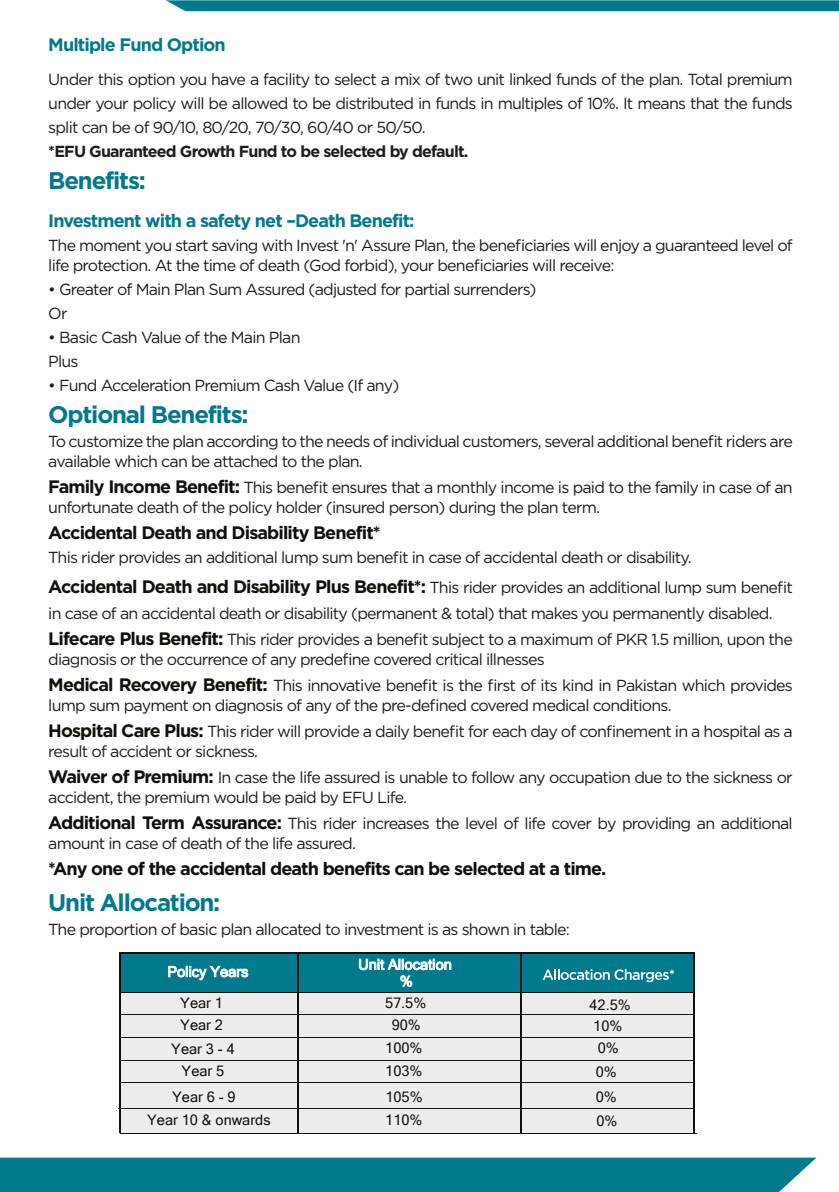
<style>
.page{position:relative;width:839px;height:1192px;background:#fff}
.page>*{position:absolute;margin:0;border:0;box-sizing:border-box;transform-origin:0 0}
.t1{font:700 24px "Gotham";letter-spacing:-.05em;color:#007a8c}
.t2{font:700 18px "Gotham";letter-spacing:-.05em;color:#12100b}
.t3{font:700 18px "Gotham";letter-spacing:-.05em;color:#007a8c}
.t4{font:16px/26px "Gotham";letter-spacing:-.05em;color:#1d1d1b}
.t5{font:700 16px "Gotham";letter-spacing:-.05em;color:#1d1d1b}
.t6{font:14.6px/22.6px "Microsoft Sans Serif";color:#12100b;text-align:center}
.t7{font:14.6px/16.8px "Microsoft Sans Serif";color:#fff;text-align:center}
.s1{font-weight:700;font-size:18px;color:#12100b}
</style>
<div class="page">
<svg style="left:166px;top:0;width:672px;height:11px;background:#0b7f90"></svg>
<div style="left:0;top:1157px;width:816px;height:35px;background:#007a8c"></div>
<div style="left:119px;top:952px;width:574px;height:40px;background:#007a8c"></div>
<div style="left:119px;top:992px;width:575px;height:141px;background:#ededed"></div>
<svg style="left:168px;top:965px;width:80px;height:15px"></svg>
<svg style="left:358px;top:958px;width:93px;height:29px"></svg>
<hr style="left:120px;top:952px;width:196px;height:1px;background:#12100b">
<hr style="left:318px;top:952px;width:376px;height:1px;background:#12100b">
<hr style="left:119px;top:953px;width:1px;height:39px;background:#12100b">
<hr style="left:120px;top:992px;width:196px;height:1px;background:#12100b">
<hr style="left:317px;top:992px;width:376px;height:1px;background:#12100b">
<hr style="left:120px;top:1014px;width:196px;height:1px;background:#12100b">
<hr style="left:317px;top:1014px;width:376px;height:1px;background:#12100b">
<hr style="left:120px;top:1037px;width:196px;height:1px;background:#12100b">
<hr style="left:317px;top:1037px;width:376px;height:1px;background:#12100b">
<svg style="left:119px;top:992px;width:1px;height:54px"></svg>
<hr style="left:120px;top:1060px;width:196px;height:1px;background:#12100b">
<hr style="left:317px;top:1060px;width:376px;height:1px;background:#12100b">
<hr style="left:119px;top:1046px;width:1px;height:87px;background:#12100b">
<hr style="left:520px;top:953px;width:1px;height:41px;background:#12100b">
<svg style="left:520px;top:995px;width:1px;height:71px"></svg>
<hr style="left:520px;top:1066px;width:1px;height:67px;background:#12100b">
<hr style="left:120px;top:1082px;width:196px;height:1px;background:#12100b">
<hr style="left:317px;top:1082px;width:376px;height:1px;background:#12100b">
<hr style="left:693px;top:953px;width:1px;height:180px;background:#12100b">
<svg style="left:542px;top:969px;width:131px;height:13px"></svg>
<hr style="left:118px;top:1107px;width:199px;height:1px;background:#12100b">
<hr style="left:315px;top:1107px;width:379px;height:1px;background:#12100b">
<hr style="left:297px;top:953px;width:1px;height:40px;background:#12100b">
<svg style="left:297px;top:994px;width:1px;height:71px"></svg>
<hr style="left:297px;top:1066px;width:1px;height:67px;background:#12100b">
<hr style="left:120px;top:1133px;width:199px;height:1px;background:#12100b">
<hr style="left:317px;top:1133px;width:379px;height:1px;background:#12100b">
<p class="t3" style="left:48px;top:34px;width:179px">Multiple Fund Option</p>
<p class="t4" style="left:48px;top:67px;width:745px;line-height:24px;text-align:justify">Under this option you have a facility to select a mix of two unit linked funds of the plan. Total premium under your policy will be allowed to be distributed in funds in multiples of 10%. It means that the funds split can be of 90/10, 80/20, 70/30, 60/40 or 50/50.</p>
<p class="t5" style="left:48px;top:142px;width:421px">*EFU Guaranteed Growth Fund to be selected by default.</p>
<h1 class="t1" style="left:48px;top:167px;width:99px">Benefits:</h1>
<p class="t3" style="left:48px;top:210px;width:367px">Investment with a safety net –Death Benefit:</p>
<p class="t4" style="left:48px;top:235px;width:745px;line-height:20px">The moment you start saving with Invest 'n' Assure Plan, the beneficiaries will enjoy a guaranteed level of life protection. At the time of death (God forbid), your beneficiaries will receive:</p>
<p class="t4" style="left:48px;top:277px;width:489px;line-height:24px">• Greater of Main Plan Sum Assured (adjusted for partial surrenders)<br>Or</p>
<p class="t4" style="left:48px;top:325px;width:253px;line-height:24px">• Basic Cash Value of the Main Plan<br>Plus</p>
<p class="t4" style="left:48px;top:372px;width:352px">• Fund Acceleration Premium Cash Value (If any)</p>
<h1 class="t1" style="left:48px;top:401px;width:202px">Optional Benefits:</h1>
<p class="t4" style="left:48px;top:431px;width:745px;line-height:20px">To customize the plan according to the needs of individual customers, several additional benefit riders are available which can be attached to the plan.</p>
<p class="t4" style="left:48px;top:477px;width:745px;line-height:20px"><span class="s1">Family Income Benefit:</span> This benefit ensures that a monthly income is paid to the family in case of an unfortunate death of the policy holder (insured person) during the plan term.</p>
<p class="t2" style="left:48px;top:522px;width:334px">Accidental Death and Disability Benefit*</p>
<p class="t4" style="left:48px;top:542px;width:745px;line-height:30px">This rider provides an additional lump sum benefit in case of accidental death or disability.<br><span class="s1">Accidental Death and Disability Plus Benefit*:</span> This rider provides an additional lump sum benefit</p>
<p class="t4" style="left:48px;top:600px;width:745px">in case of an accidental death or disability (permanent &amp; total) that makes you permanently disabled.<br><span class="s1">Lifecare Plus Benefit:</span> This rider provides a benefit subject to a maximum of PKR 1.5 million, upon the</p>
<p class="t4" style="left:48px;top:646px;width:745px">diagnosis or the occurrence of any predefine covered critical illnesses<br><span class="s1">Medical Recovery Benefit:</span> This innovative benefit is the first of its kind in Pakistan which provides</p>
<p class="t4" style="left:48px;top:692px;width:745px">lump sum payment on diagnosis of any of the pre-defined covered medical conditions.<br><span class="s1">Hospital Care Plus:</span> This rider will provide a daily benefit for each day of confinement in a hospital as a</p>
<p class="t4" style="left:48px;top:738px;width:745px">result of accident or sickness.<br><span class="s1">Waiver of Premium:</span> In case the life assured is unable to follow any occupation due to the sickness or</p>
<p class="t4" style="left:48px;top:784px;width:745px">accident, the premium would be paid by EFU Life.<br><span class="s1">Additional Term Assurance:</span> This rider increases the level of life cover by providing an additional</p>
<p class="t4" style="left:48px;top:830px;width:309px">amount in case of death of the life assured.</p>
<p class="t2" style="left:48px;top:858px;width:559px">*Any one of the accidental death benefits can be selected at a time.</p>
<h1 class="t1" style="left:48px;top:889px;width:173px">Unit Allocation:</h1>
<p class="t4" style="left:48px;top:916px;width:522px">The proportion of basic plan allocated to investment is as shown in table:</p>
<p class="t7" style="left:167px;top:963px;width:82px">Policy Years</p>
<p class="t7" style="left:358px;top:955px;width:95px">Unit Allocation %</p>
<p class="t6" style="left:171px;top:990px;width:65px">Year 1<br>Year 2<br>Year 3 - 4</p>
<p class="t6" style="left:181px;top:1059px;width:44px">Year 5</p>
<p class="t6" style="left:385px;top:991px;width:43px">57.5%<br>90%<br>100%<br>103%</p>
<p class="t6" style="left:589px;top:993px;width:43px;line-height:20.8px;text-align:left">42.5%<br>10%</p>
<p class="t6" style="left:597px;top:1036px;width:23px">0%</p>
<p class="t6" style="left:595px;top:1060px;width:23px">0%</p>
<p class="t6" style="left:172px;top:1085px;width:65px">Year 6 - 9</p>
<p class="t6" style="left:385px;top:1084px;width:39px">105%</p>
<p class="t6" style="left:595px;top:1085px;width:23px">0%</p>
<p class="t6" style="left:147px;top:1108px;width:125px">Year 10 &amp; onwards</p>
<p class="t6" style="left:385px;top:1108px;width:39px">110%</p>
<p class="t6" style="left:596px;top:1108px;width:23px">0%</p>
</div>
